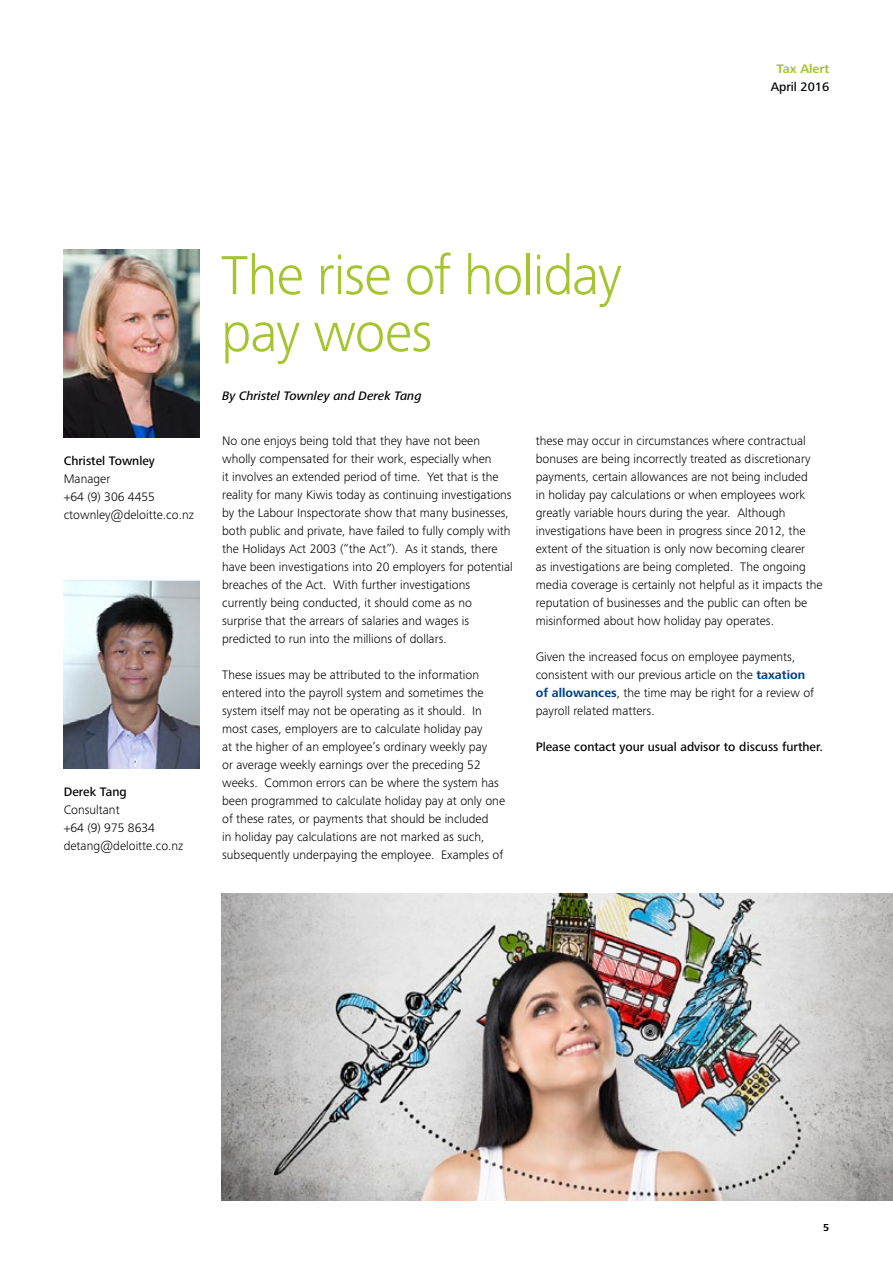
<style>
.page{position:relative;width:893px;height:1263px;background:#fff}
.page>*{position:absolute;margin:0;border:0;box-sizing:border-box;transform-origin:0 0}
.t1{font:300 57px/57px "Frutiger Next Pro";letter-spacing:-.02em;color:#a4c52d}
.t2{font:300 12.75px/18px "Frutiger Next Pro";color:#000}
.t3{font:500 12.75px "Frutiger Next Pro";color:#000}
.t4{font:italic 500 12.75px "Frutiger Next Pro";color:#000}
.t5{font:700 12.75px "Frutiger Next Pro";color:#a4c52d}
.t6{font:700 10.5px "Frutiger Next Pro";color:#000}
.s1{font-weight:700;color:#00438b}
</style>
<div class="page">
<img style="left:64px;top:581px;width:136px;height:188px">
<img style="left:64px;top:250px;width:136px;height:188px">
<img style="left:221px;top:893px;width:672px;height:307px">
<p class="t5" style="left:776px;top:61px;width:54px">Tax Alert</p>
<p class="t3" style="left:771px;top:79px;width:60px">April 2016</p>
<p class="t3" style="left:64px;top:454px;width:93px">Christel Townley</p>
<p class="t2" style="left:64px;top:470px;width:132px">Manager<br>+64 (9) 306 4455 ctownley@deloitte.co.nz</p>
<p class="t3" style="left:64px;top:785px;width:64px">Derek Tang</p>
<p class="t2" style="left:64px;top:801px;width:121px">Consultant<br>+64 (9) 975 8634 detang@deloitte.co.nz</p>
<h1 class="t1" style="left:221px;top:247px;width:402px">The rise of holiday pay woes</h1>
<p class="t4" style="left:222px;top:388px;width:201px">By Christel Townley and Derek Tang</p>
<p class="t2" style="left:222px;top:431px;width:292px">No one enjoys being told that they have not been wholly compensated for their work, especially when<br>it involves an extended period of time. Yet that is the reality for many Kiwis today as continuing investigations by the Labour Inspectorate show that many businesses, both public and private, have failed to fully comply with the Holidays Act 2003 (“the Act”). As it stands, there have been investigations into 20 employers for potential breaches of the Act. With further investigations currently being conducted, it should come as no surprise that the arrears of salaries and wages is predicted to run into the millions of dollars.</p>
<p class="t2" style="left:222px;top:666px;width:284px">These issues may be attributed to the information entered into the payroll system and sometimes the system itself may not be operating as it should. In most cases, employers are to calculate holiday pay<br>at the higher of an employee’s ordinary weekly pay<br>or average weekly earnings over the preceding 52 weeks. Common errors can be where the system has been programmed to calculate holiday pay at only one of these rates, or payments that should be included<br>in holiday pay calculations are not marked as such, subsequently underpaying the employee. Examples of</p>
<p class="t2" style="left:536px;top:431px;width:288px">these may occur in circumstances where contractual bonuses are being incorrectly treated as discretionary payments, certain allowances are not being included<br>in holiday pay calculations or when employees work greatly variable hours during the year. Although investigations have been in progress since 2012, the extent of the situation is only now becoming clearer<br>as investigations are being completed. The ongoing media coverage is certainly not helpful as it impacts the reputation of businesses and the public can often be misinformed about how holiday pay operates.</p>
<p class="t2" style="left:536px;top:647px;width:280px">Given the increased focus on employee payments, consistent with our previous article on the <span class="s1">taxation of allowances</span>, the time may be right for a review of payroll related matters.</p>
<p class="t3" style="left:536px;top:739px;width:289px">Please contact your usual advisor to discuss further.</p>
<p class="t6" style="left:823px;top:1221px;width:8px">5</p>
</div>
